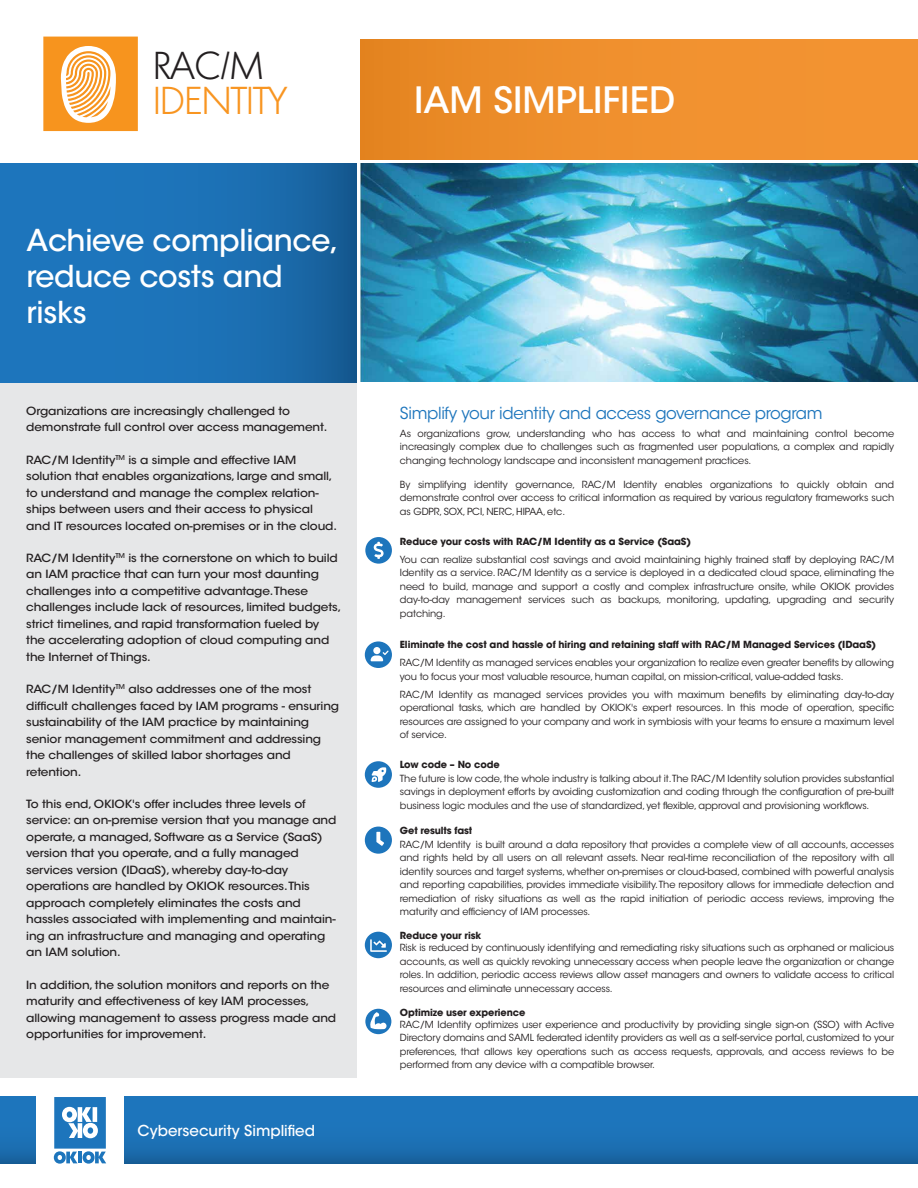
<style>
.page{position:relative;width:918px;height:1188px;background:#fff}
.page>*{position:absolute;margin:0;border:0;box-sizing:border-box;transform-origin:0 0}
.t1{font:300 37.8px "Montreal TS";color:#f89521}
.t2{font:300 37.8px "Montreal TS";color:#231f20}
.t3{font:500 36px "ITC Avant Garde Std";color:#fff}
.t4{font:500 30px/36px "ITC Avant Garde Std";letter-spacing:-.01em;color:#fff}
.t5{font:16.5px "ITC Avant Garde Std";letter-spacing:-.02em;color:#1d75bc}
.t6{font:500 15px "ITC Avant Garde Std";color:#fff}
.t7{font:500 11.25px/16.5px "ITC Avant Garde Std";letter-spacing:-.01em;color:#231f20;scale:1.07 1}
.t8{font:9.75px/13.5px "ITC Avant Garde Std";letter-spacing:-.01em;color:#231f20;text-align:justify}
.t9{font:700 9.75px "ITC Avant Garde Std";letter-spacing:-.01em;color:#231f20}
</style>
<div class="page">
<div style="left:0;top:382px;width:357px;height:696px;background:#e6e7e8"></div>
<svg style="left:0;top:163px;width:357px;height:219px;background:#1b6fb2"></svg>
<div style="left:361px;top:39px;width:557px;height:121px;background:linear-gradient(to right,#e78724,#f69635)"></div>
<svg style="left:43px;top:37px;width:95px;height:94px"></svg>
<svg style="left:54px;top:1097px;width:52px;height:67px"></svg>
<svg style="left:124px;top:1097px;width:794px;height:67px;background:#1b70b4"></svg>
<svg style="left:0;top:1097px;width:36px;height:67px;background:#1b70b4"></svg>
<img style="left:361px;top:163px;width:557px;height:219px">
<svg style="left:365px;top:827px;width:27px;height:27px"></svg>
<svg style="left:365px;top:537px;width:27px;height:27px"></svg>
<div style="left:365px;top:1009px;width:26px;height:25px;background:#1d75bc;border-radius:50%"></div>
<svg style="left:370px;top:1012px;width:17px;height:17px"></svg>
<div style="left:365px;top:932px;width:27px;height:26px;background:#1d75bc;border-radius:50%"></div>
<svg style="left:370px;top:939px;width:17px;height:13px"></svg>
<svg style="left:365px;top:641px;width:27px;height:27px"></svg>
<div style="left:365px;top:761px;width:27px;height:27px;background:#1d75bc;border-radius:50%"></div>
<svg style="left:372px;top:767px;width:14px;height:15px"></svg>
<svg style="left:371px;top:647px;width:18px;height:14px"></svg>
<h1 class="t2" style="left:153px;top:43px;width:111px">RAC/M</h1>
<h1 class="t1" style="left:153px;top:78px;width:135px">IDENTITY</h1>
<h3 class="t4" style="left:27px;top:222px;width:314px">Achieve compliance, reduce costs and risks</h3>
<p class="t7" style="left:26px;top:403px;width:283px">Organizations are increasingly challenged to demonstrate full control over access management.</p>
<p class="t7" style="left:26px;top:451px;width:292px">RAC/M Identity<sup>TM</sup> is a simple and effective IAM solution that enables organizations, large and small, to understand and manage the complex relation&shy;ships between users and their access to physical and IT resources located on-premises or in the cloud.</p>
<p class="t7" style="left:26px;top:550px;width:296px">RAC/M Identity<sup>TM</sup> is the cornerstone on which to build an IAM practice that can turn your most daunting challenges into a competitive advantage. These challenges include lack of resources, limited budgets, strict timelines, and rapid transformation fueled by<br>the accelerating adoption of cloud computing and the Internet of Things.</p>
<p class="t7" style="left:26px;top:681px;width:294px">RAC/M Identity<sup>TM</sup> also addresses one of the most difficult challenges faced by IAM programs - ensuring sustainability of the IAM practice by maintaining senior management commitment and addressing the challenges of skilled labor shortages and retention.</p>
<p class="t7" style="left:26px;top:795px;width:291px">To this end, OKIOK's offer includes three levels of service: an on-premise version that you manage and operate, a managed, Software as a Service (SaaS) version that you operate, and a fully managed services version (IDaaS), whereby day-to-day operations are handled by OKIOK resources. This approach completely eliminates the costs and hassles associated with implementing and maintain&shy;ing an infrastructure and managing and operating an IAM solution.</p>
<p class="t7" style="left:26px;top:976px;width:291px">In addition, the solution monitors and reports on the maturity and effectiveness of key IAM processes, allowing management to assess progress made and opportunities for improvement.</p>
<h3 class="t6" style="left:138px;top:1121px;width:179px">Cybersecurity Simplified</h3>
<h2 class="t3" style="left:414px;top:77px;width:263px">IAM SIMPLIFIED</h2>
<h3 class="t5" style="left:400px;top:403px;width:424px">Simplify your identity and access governance program</h3>
<p class="t8" style="left:400px;top:427px;width:496px">As organizations grow, understanding who has access to what and maintaining control become increasingly complex due to challenges such as fragmented user populations, a complex and rapidly changing technology landscape and inconsistent management practices.</p>
<p class="t8" style="left:400px;top:478px;width:496px">By simplifying identity governance, RAC/M Identity enables organizations to quickly obtain and demonstrate control over access to critical information as required by various regulatory frameworks such as GDPR, SOX, PCI, NERC, HIPAA, etc.</p>
<p class="t9" style="left:400px;top:535px;width:293px">Reduce your costs with RAC/M Identity as a Service (SaaS)</p>
<p class="t8" style="left:400px;top:553px;width:496px">You can realize substantial cost savings and avoid maintaining highly trained staff by deploying RAC/M Identity as a service. RAC/M Identity as a service is deployed in a dedicated cloud space, eliminating the need to build, manage and support a costly and complex infrastructure onsite, while OKIOK provides day-to-day management services such as backups, monitoring, updating, upgrading and security patching.</p>
<p class="t9" style="left:400px;top:638px;width:478px">Eliminate the cost and hassle of hiring and retaining staff with RAC/M Managed Services (IDaaS)</p>
<p class="t8" style="left:400px;top:656px;width:496px">RAC/M Identity as managed services enables your organization to realize even greater benefits by allowing you to focus your most valuable resource, human capital, on mission-critical, value-added tasks.</p>
<p class="t8" style="left:400px;top:688px;width:496px">RAC/M Identity as managed services provides you with maximum benefits by eliminating day-to-day operational tasks, which are handled by OKIOK's expert resources. In this mode of operation, specific resources are assigned to your company and work in symbiosis with your teams to ensure a maximum level of service.</p>
<p class="t9" style="left:400px;top:758px;width:102px">Low code – No code</p>
<p class="t8" style="left:400px;top:772px;width:496px">The future is low code, the whole industry is talking about it.The RAC/M Identity solution provides substantial savings in deployment efforts by avoiding customization and coding through the configuration of pre-built business logic modules and the use of standardized, yet flexible, approval and provisioning workflows.</p>
<p class="t9" style="left:400px;top:824px;width:74px">Get results fast</p>
<p class="t8" style="left:400px;top:838px;width:496px">RAC/M Identity is built around a data repository that provides a complete view of all accounts, accesses and rights held by all users on all relevant assets. Near real-time reconciliation of the repository with all identity sources and target systems, whether on-premises or cloud-based, combined with powerful analysis and reporting capabilities, provides immediate visibility. The repository allows for immediate detection and remediation of risky situations as well as the rapid initiation of periodic access reviews, improving the maturity and efficiency of IAM processes.</p>
<p class="t9" style="left:400px;top:929px;width:83px">Reduce your risk</p>
<p class="t8" style="left:400px;top:941px;width:496px">Risk is reduced by continuously identifying and remediating risky situations such as orphaned or malicious accounts, as well as quickly revoking unnecessary access when people leave the organization or change roles. In addition, periodic access reviews allow asset managers and owners to validate access to critical resources and eliminate unnecessary access.</p>
<p class="t9" style="left:400px;top:1006px;width:127px">Optimize user experience</p>
<p class="t8" style="left:400px;top:1018px;width:496px">RAC/M Identity optimizes user experience and productivity by providing single sign-on (SSO) with Active Directory domains and SAML federated identity providers as well as a self-service portal, customized to your preferences, that allows key operations such as access requests, approvals, and access reviews to be performed from any device with a compatible browser.</p>
</div>
